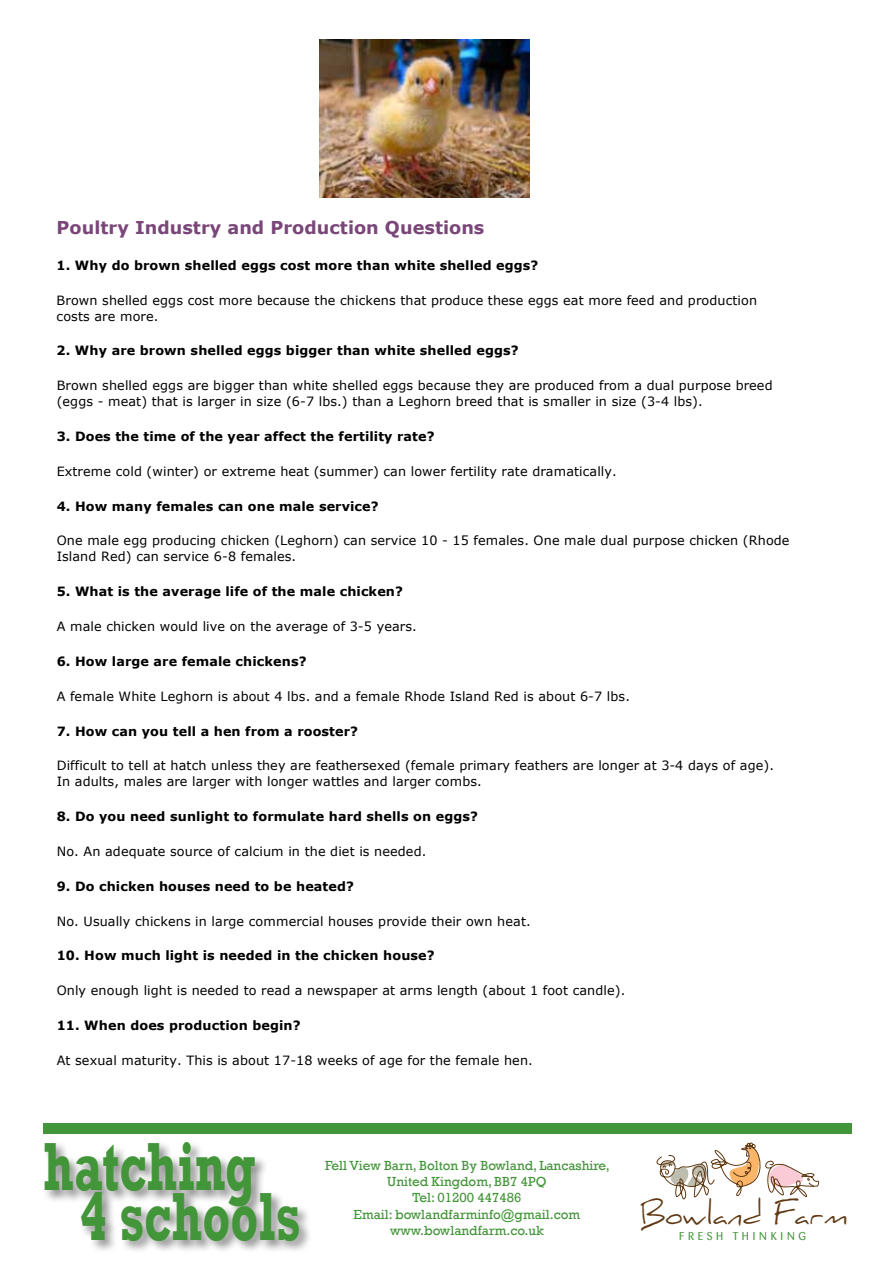
<style>
.page{position:relative;width:893px;height:1263px;background:#fff}
.page>*{position:absolute;margin:0;border:0;box-sizing:border-box;transform-origin:0 0}
.t1{font:700 69.75px/49.8px "Rockwell";color:#439539;scale:.7 1}
.t2{font:29.4px "Daniel";color:#603913}
.t3{font:700 17.7px "Verdana";color:#7a4679}
.t4{font:13.5px/16.2px "Rockwell";color:#439539;text-align:center}
.t5{font:12.75px/16px "Verdana";letter-spacing:.01em;color:#000}
.t6{font:700 12.75px "Verdana";letter-spacing:.01em;color:#000}
.t7{font:11.25px "Barmeno";letter-spacing:.32em;color:#439539}
</style>
<div class="page">
<img style="left:320px;top:40px;width:210px;height:157px">
<div style="left:42px;top:1140px;width:271px;height:114px;background:#000;opacity:.45"></div>
<svg style="left:656px;top:1142px;width:163px;height:58px"></svg>
<div style="left:44px;top:1123px;width:808px;height:10px;background:#439539"></div>
<h3 class="t3" style="left:57px;top:221px;width:429px">Poultry Industry and Production Questions</h3>
<p class="t6" style="left:57px;top:260px;width:483px">1. Why do brown shelled eggs cost more than white shelled eggs?</p>
<p class="t5" style="left:57px;top:293px;width:702px">Brown shelled eggs cost more because the chickens that produce these eggs eat more feed and production costs are more.</p>
<p class="t6" style="left:57px;top:346px;width:464px">2. Why are brown shelled eggs bigger than white shelled eggs?</p>
<p class="t5" style="left:57px;top:379px;width:717px">Brown shelled eggs are bigger than white shelled eggs because they are produced from a dual purpose breed (eggs - meat) that is larger in size (6-7 lbs.) than a Leghorn breed that is smaller in size (3-4 lbs).</p>
<p class="t6" style="left:57px;top:431px;width:379px">3. Does the time of the year affect the fertility rate?</p>
<p class="t5" style="left:57px;top:464px;width:562px">Extreme cold (winter) or extreme heat (summer) can lower fertility rate dramatically.</p>
<p class="t6" style="left:57px;top:501px;width:324px">4. How many females can one male service?</p>
<p class="t5" style="left:57px;top:534px;width:734px">One male egg producing chicken (Leghorn) can service 10 - 15 females. One male dual purpose chicken (Rhode<br>Island Red) can service 6-8 females.</p>
<p class="t6" style="left:57px;top:586px;width:348px">5. What is the average life of the male chicken?</p>
<p class="t5" style="left:57px;top:619px;width:362px">A male chicken would live on the average of 3-5 years.</p>
<p class="t6" style="left:57px;top:656px;width:251px">6. How large are female chickens?</p>
<p class="t5" style="left:57px;top:689px;width:575px">A female White Leghorn is about 4 lbs. and a female Rhode Island Red is about 6-7 lbs.</p>
<p class="t6" style="left:57px;top:726px;width:303px">7. How can you tell a hen from a rooster?</p>
<p class="t5" style="left:57px;top:759px;width:719px">Difficult to tell at hatch unless they are feathersexed (female primary feathers are longer at 3-4 days of age).<br>In adults, males are larger with longer wattles and larger combs.</p>
<p class="t6" style="left:57px;top:811px;width:423px">8. Do you need sunlight to formulate hard shells on eggs?</p>
<p class="t5" style="left:57px;top:844px;width:371px">No. An adequate source of calcium in the diet is needed.</p>
<p class="t6" style="left:57px;top:881px;width:299px">9. Do chicken houses need to be heated?</p>
<p class="t5" style="left:57px;top:914px;width:476px">No. Usually chickens in large commercial houses provide their own heat.</p>
<p class="t6" style="left:57px;top:951px;width:380px">10. How much light is needed in the chicken house?</p>
<p class="t5" style="left:57px;top:984px;width:570px">Only enough light is needed to read a newspaper at arms length (about 1 foot candle).</p>
<p class="t6" style="left:57px;top:1020px;width:245px">11. When does production begin?</p>
<p class="t5" style="left:57px;top:1053px;width:478px">At sexual maturity. This is about 17-18 weeks of age for the female hen.</p>
<h1 class="t1" style="left:80px;top:1141px;width:316px;text-indent:-37px">hatching<br>4 schools</h1>
<p class="t4" style="left:325px;top:1158px;width:286px">Fell View Barn, Bolton By Bowland, Lancashire,<br>United Kingdom, BB7 4PQ<br>Tel: 01200 447486<br>Email: bowlandfarminfo@gmail.com www.bowlandfarm.co.uk</p>
<h2 class="t2" style="left:640px;top:1196px;width:208px">Bowland Farm</h2>
<p class="t7" style="left:679px;top:1230px;width:128px">FRESH THINKING</p>
</div>
